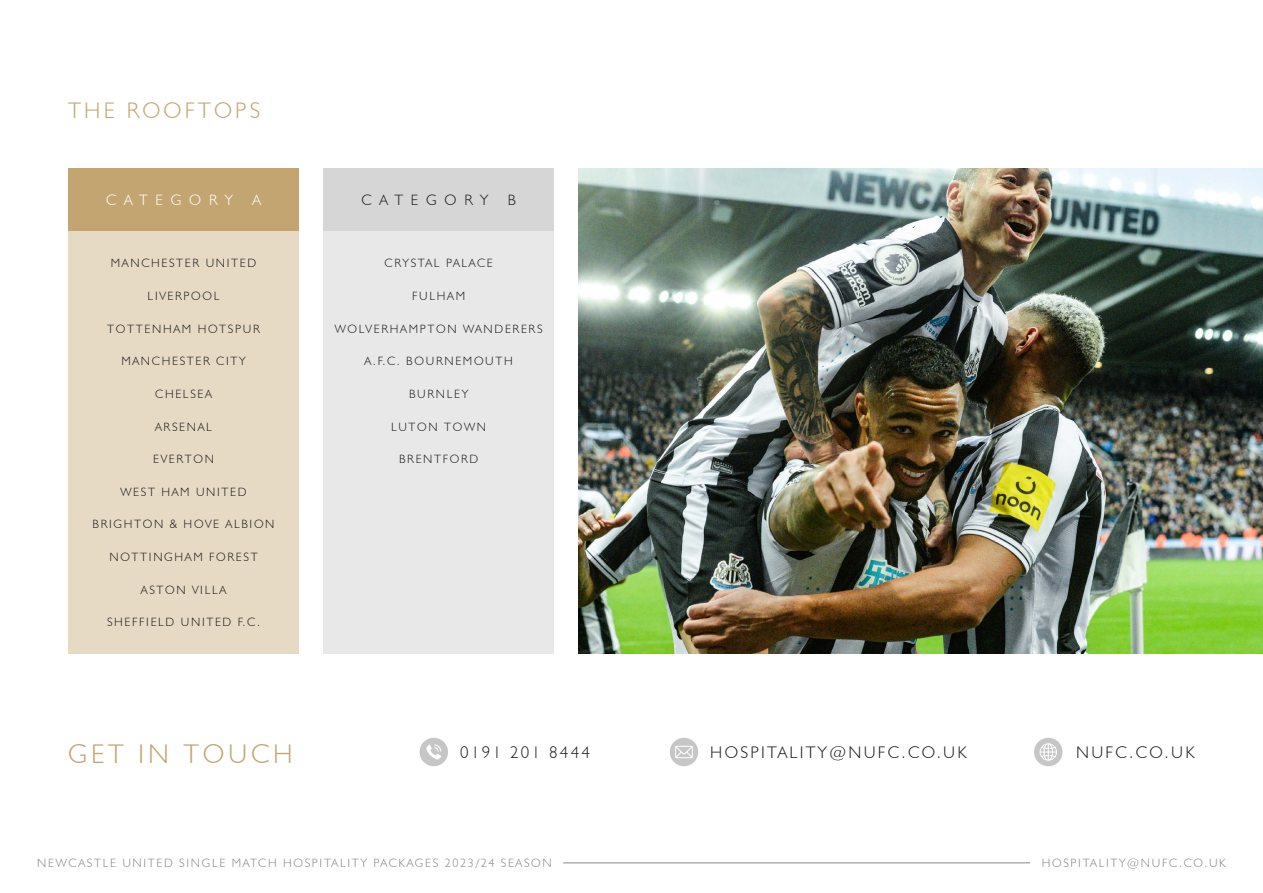
<style>
.page{position:relative;width:1263px;height:893px;background:#fff}
.page>*{position:absolute;margin:0;border:0;box-sizing:border-box;transform-origin:0 0}
.t1{font:300 27px "Humanist 521 BT";letter-spacing:.14em;color:#c3a572}
.t2{font:300 22.5px "Humanist 521 BT";letter-spacing:.14em;color:#c3a572}
.t3{font:300 16.8px "Humanist 521 BT";letter-spacing:.14em;color:#1d1d1b}
.t4{font:300 15px "Humanist 521 BT";letter-spacing:.52em;color:#fff}
.t5{font:300 15px "Humanist 521 BT";letter-spacing:.52em;color:#1d1d1b}
.t6{font:300 12px "Humanist 521 BT";letter-spacing:.14em;color:#1d1d1b}
.t7{font:300 12px "Humanist 521 BT";letter-spacing:.14em;color:#878787}
</style>
<div class="page">
<div style="left:68px;top:191px;width:231px;height:463px;background:#e6dac5"></div>
<div style="left:323px;top:218px;width:231px;height:436px;background:#e8e8e8"></div>
<div style="left:68px;top:168px;width:231px;height:62px;background:#c3a572"></div>
<div style="left:323px;top:168px;width:231px;height:62px;background:#d7d6d7"></div>
<svg style="left:420px;top:738px;width:28px;height:28px"></svg>
<svg style="left:670px;top:738px;width:28px;height:28px"></svg>
<svg style="left:1034px;top:738px;width:28px;height:28px"></svg>
<hr style="left:563px;top:862px;width:467px;height:1px;background:#878787">
<img style="left:578px;top:168px;width:685px;height:486px">
<h2 class="t2" style="left:68px;top:96px;width:193px">THE ROOFTOPS</h2>
<p class="t4" style="left:106px;top:190px;width:128px">CATEGORY</p>
<p class="t4" style="left:252px;top:190px;width:10px">A</p>
<p class="t5" style="left:361px;top:190px;width:128px">CATEGORY</p>
<p class="t5" style="left:508px;top:190px;width:10px">B</p>
<p class="t6" style="left:111px;top:256px;width:147px">MANCHESTER UNITED</p>
<p class="t6" style="left:148px;top:289px;width:73px">LIVERPOOL</p>
<p class="t6" style="left:107px;top:321px;width:154px">TOTTENHAM HOTSPUR</p>
<p class="t6" style="left:121px;top:354px;width:126px">MANCHESTER CITY</p>
<p class="t6" style="left:155px;top:386px;width:58px">CHELSEA</p>
<p class="t6" style="left:155px;top:419px;width:58px">ARSENAL</p>
<p class="t6" style="left:153px;top:452px;width:62px">EVERTON</p>
<p class="t6" style="left:120px;top:484px;width:128px">WEST HAM UNITED</p>
<p class="t6" style="left:93px;top:517px;width:183px">BRIGHTON &amp; HOVE ALBION</p>
<p class="t6" style="left:109px;top:550px;width:150px">NOTTINGHAM FOREST</p>
<p class="t6" style="left:141px;top:582px;width:87px">ASTON VILLA</p>
<p class="t6" style="left:107px;top:615px;width:154px">SHEFFIELD UNITED F.C.</p>
<p class="t6" style="left:384px;top:256px;width:110px">CRYSTAL PALACE</p>
<p class="t6" style="left:412px;top:289px;width:54px">FULHAM</p>
<p class="t6" style="left:335px;top:321px;width:209px">WOLVERHAMPTON WANDERERS</p>
<p class="t6" style="left:364px;top:354px;width:150px">A.F.C. BOURNEMOUTH</p>
<p class="t6" style="left:409px;top:386px;width:61px">BURNLEY</p>
<p class="t6" style="left:391px;top:419px;width:96px">LUTON TOWN</p>
<p class="t6" style="left:399px;top:452px;width:81px">BRENTFORD</p>
<h1 class="t1" style="left:68px;top:737px;width:226px">GET IN TOUCH</h1>
<h3 class="t3" style="left:460px;top:742px;width:131px">0191 201 8444</h3>
<h3 class="t3" style="left:710px;top:742px;width:258px">HOSPITALITY@NUFC.CO.UK</h3>
<h3 class="t3" style="left:1076px;top:742px;width:120px">NUFC.CO.UK</h3>
<p class="t7" style="left:37px;top:855px;width:516px">NEWCASTLE UNITED SINGLE MATCH HOSPITALITY PACKAGES 2023/24 SEASON</p>
<p class="t7" style="left:1042px;top:855px;width:185px">HOSPITALITY@NUFC.CO.UK</p>
</div>
